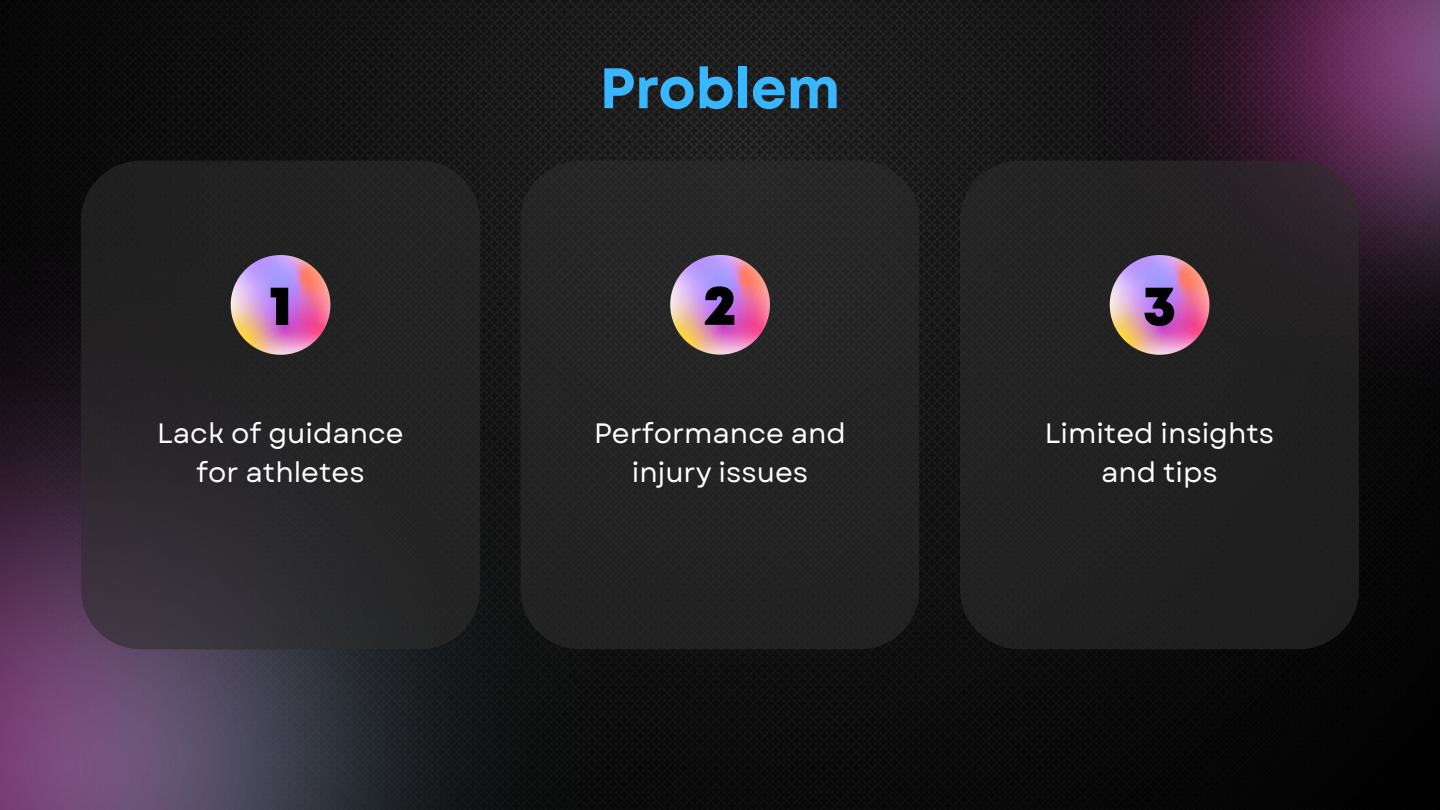
<style>
.page{position:relative;width:1440px;height:810px;background:#fff}
.page>*{position:absolute;margin:0;border:0;box-sizing:border-box;transform-origin:0 0}
.t1{font:700 57px "Mont";color:#38b6ff}
.t2{font:900 56px "Mont";color:#000}
.t3{font:28px/39px "Garet";color:#fff;text-align:center}
</style>
<div class="page">
<img style="left:0;top:0;width:1440px;height:810px">
<img style="left:0;top:219px;width:608px;height:591px">
<svg style="left:81px;top:161px;width:399px;height:488px;background:#272527"></svg>
<img style="left:231px;top:255px;width:99px;height:100px">
<div style="left:521px;top:161px;width:398px;height:488px;background:#242424;border-radius:60px"></div>
<img style="left:1094px;top:0;width:346px;height:405px">
<div style="left:960px;top:161px;width:399px;height:488px;background:#222121;border-radius:60px"></div>
<img style="left:670px;top:255px;width:100px;height:100px">
<img style="left:1110px;top:255px;width:99px;height:100px">
<h1 class="t1" style="left:600px;top:67px;width:242px">Problem</h1>
<p class="t2" style="left:269px;top:284px;width:24px">1</p>
<p class="t2" style="left:704px;top:284px;width:34px">2</p>
<p class="t2" style="left:1143px;top:284px;width:34px">3</p>
<p class="t3" style="left:157px;top:414px;width:248px">Lack of guidance for athletes</p>
<p class="t3" style="left:594px;top:414px;width:253px">Performance and injury issues</p>
<p class="t3" style="left:1045px;top:414px;width:231px">Limited insights and tips</p>
</div>
